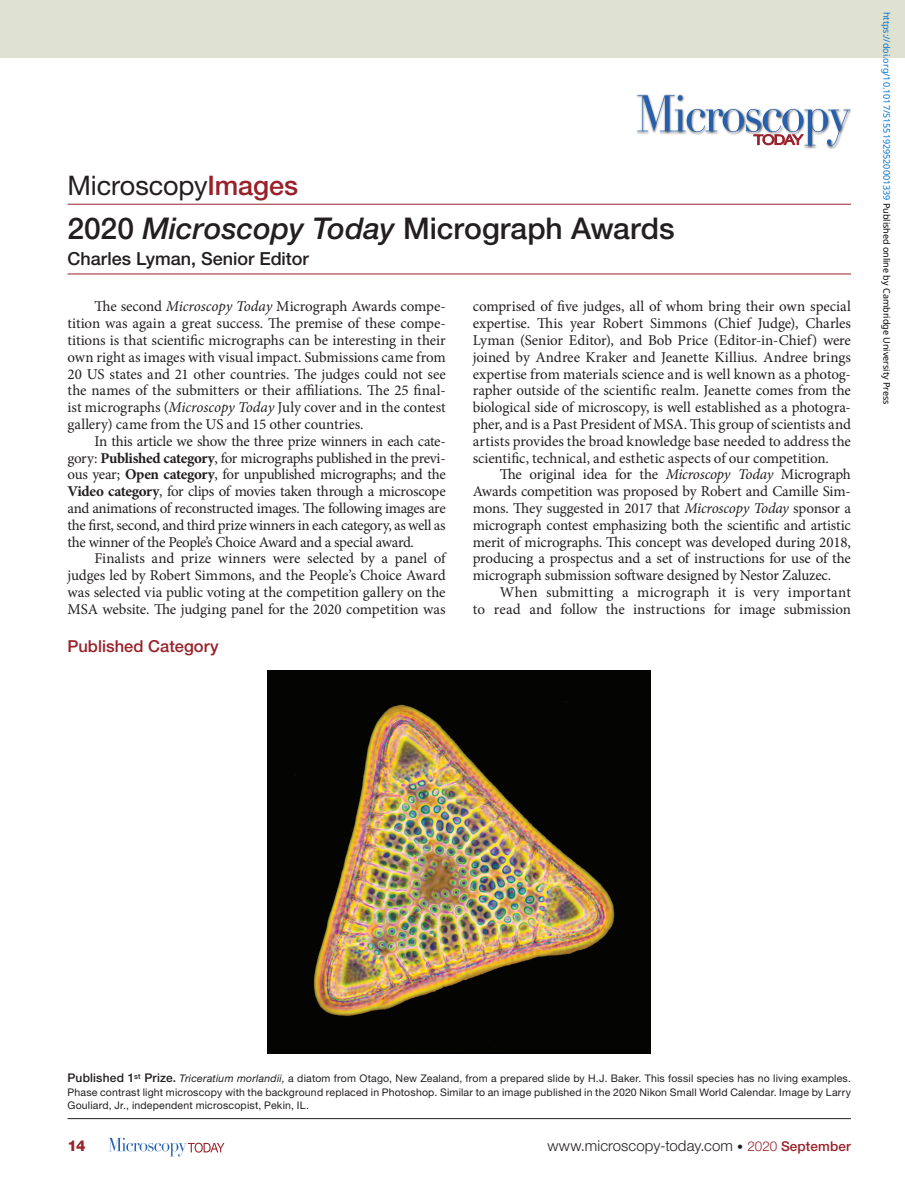
<style>
.page{position:relative;width:905px;height:1188px;background:#fff}
.page>*{position:absolute;margin:0;border:0;box-sizing:border-box;transform-origin:0 0}
.t1{font:500 30px "Helvetica Neue LT Std";color:#231f20}
.t2{font:27px "Helvetica Neue LT Std";letter-spacing:-.005em;color:#231f20}
.t3{font:500 18px "Helvetica Neue LT Std";color:#231f20}
.t4{font:500 16.5px "Helvetica Neue LT Std";color:#98212a}
.t5{font:15px/16.8px "Minion Pro";letter-spacing:-.01em;color:#231f20;text-align:justify}
.t6{font:300 15px "Helvetica Neue LT Std";letter-spacing:.005em;color:#231f20}
.t7{font:800 15px "Helvetica Neue LT Std";color:#98212a}
.t8{font:10.5px/13.5px "Helvetica Neue LT Std";letter-spacing:.02em;color:#231f20;text-align:justify}
.t9{font:9px "Noto Sans";color:#0172cf}
.s1{font-weight:500;color:#98212a}
.s2{font-style:italic}
.s3{font-weight:700}
.s4{color:#000}
.s5{font-weight:500;font-size:12px}
.s6{font-size:12px}
.s7{font-size:13.5px;color:#98212a}
.s8{font-weight:500;font-size:13.5px;color:#98212a}
</style>
<div class="page">
<div style="left:0;top:0;width:904px;height:58px;background:#e0e2d1"></div>
<svg style="left:108px;top:1138px;width:116px;height:18px"></svg>
<img style="left:636px;top:94px;width:215px;height:55px">
<svg style="left:637px;top:95px;width:213px;height:51px"></svg>
<hr style="left:68px;top:204px;width:782px;height:1px;background:#98212a">
<hr style="left:68px;top:274px;width:782px;height:1px;background:#98212a">
<hr style="left:68px;top:1118px;width:782px;height:1px;background:#231f20">
<img style="left:268px;top:671px;width:382px;height:383px">
<h2 class="t2" style="left:68px;top:169px;width:232px">Microscopy<span class="s1">Images</span></h2>
<h1 class="t1" style="left:68px;top:211px;width:608px">2020 <span class="s2">Microscopy Today</span> Micrograph Awards</h1>
<p class="t3" style="left:68px;top:247px;width:243px">Charles Lyman, Senior Editor</p>
<p class="t5" style="left:67px;top:298px;width:380px;text-indent:27px">The second <span class="s2">Microscopy Today</span> Micrograph Awards compe&shy;tition was again a great success. The premise of these compe&shy;titions is that scientific micrographs can be interesting in their own right as images with visual impact. Submissions came from 20 US states and 21 other countries. The judges could not see the names of the submitters or their affiliations. The 25 final&shy;ist micrographs (<span class="s2">Microscopy Today</span> July cover and in the contest gallery) came from the US and 15 other countries.</p>
<p class="t5" style="left:67px;top:433px;width:380px;text-indent:27px">In this article we show the three prize winners in each cate&shy;gory: <span class="s3">Published category</span>, for micrographs published in the previ&shy;ous year; <span class="s3">Open category</span>, for unpublished micrographs; and the <span class="s3">Video category</span>, for clips of movies taken through a microscope and animations of reconstructed images. The following images are the first, second, and third prize winners in each category, as well as the winner of the People’s Choice Award and a special award.</p>
<p class="t5" style="left:67px;top:550px;width:380px;text-indent:27px">Finalists and prize winners were selected by a panel of judges led by Robert Simmons, and the People’s Choice Award was selected via public voting at the competition gallery on the MSA website. The judging panel for the 2020 competition was</p>
<p class="t5" style="left:472px;top:298px;width:380px">comprised of five judges, all of whom bring their own special expertise. This year Robert Simmons (Chief Judge), Charles Lyman (Senior Editor), and Bob Price (Editor-in-Chief) were joined by Andree Kraker and Jeanette Killius. Andree brings expertise from materials science and is well known as a photog&shy;rapher outside of the scientific realm. Jeanette comes from the biological side of microscopy, is well established as a photogra&shy;pher, and is a Past President of MSA. This group of scientists and artists provides the broad knowledge base needed to address the scientific, technical, and esthetic aspects of our competition.</p>
<p class="t5" style="left:472px;top:466px;width:380px;text-indent:27px">The original idea for the <span class="s2">Microscopy Today</span> Micrograph Awards competition was proposed by Robert and Camille Sim&shy;mons. They suggested in 2017 that <span class="s2">Microscopy Today</span> sponsor a micrograph contest emphasizing both the scientific and artistic merit of micrographs. This concept was developed during 2018, producing a prospectus and a set of instructions for use of the micrograph submission software designed by Nestor Zaluzec.</p>
<p class="t5" style="left:472px;top:584px;width:380px;text-align:right">When submitting a micrograph it is very important<br>to read and follow the instructions for image submission</p>
<p class="t4" style="left:68px;top:636px;width:153px">Published Category</p>
<p class="t9" style="left:893px;top:12px;width:394px;rotate:90deg">https://doi.org/10.1017/S1551929520001339 <span class="s4">Published online by Cambridge University Press</span></p>
<p class="t8" style="left:68px;top:1072px;width:785px"><span class="s5">Published 1</span><sup>st</sup> <span class="s5">Prize.</span> <span class="s2">Triceratium morlandii,</span> a diatom from Otago, New Zealand, from a prepared slide by H.J. Baker. This fossil species has no living examples.<br>Phase contrast light microscopy with the background replaced in Photoshop. Similar to an image published in the 2020 Nikon Small World Calendar. Image by Larry Gouliard, Jr., independent microscopist, Pekin, IL.</p>
<p class="t7" style="left:68px;top:1137px;width:20px">14</p>
<p class="t6" style="left:547px;top:1137px;width:305px">www.microscopy-today.com <span class="s6">•</span> <span class="s7">2020</span> <span class="s8">September</span></p>
</div>
